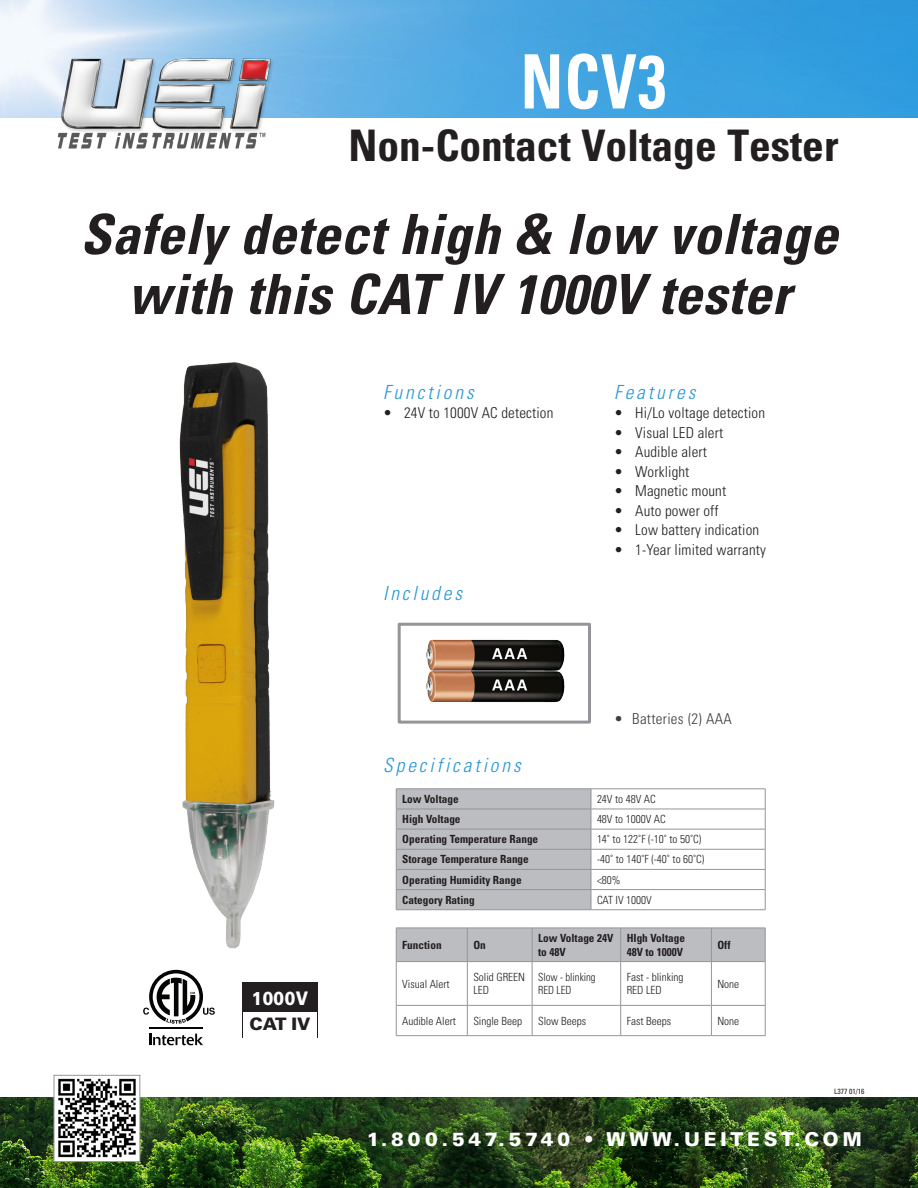
<style>
.page{position:relative;width:918px;height:1188px;background:#fff}
.page>*{position:absolute;margin:0;border:0;box-sizing:border-box;transform-origin:0 0}
.t1{font:700 condensed 75px "Univers LT Std";color:#fff;scale:.85 1}
.t2{font:italic 700 condensed 55.5px/60px "Univers LT Std";letter-spacing:.01em;color:#231f20;text-align:center}
.t3{font:700 condensed 43.5px "Univers LT Std";color:#231f20}
.t4{font:italic 300 condensed 19.5px "Univers LT Std";letter-spacing:.15em;color:#2896d5}
.t5{font:900 19.2px "Univers LT Std";letter-spacing:.2em;color:#fff}
.t6{font:900 18.75px "Univers LT Std";letter-spacing:.01em;color:#fff;scale:.85 1}
.t7{font:900 17.25px "Univers LT Std";color:#231f20}
.t8{font:300 condensed 15px "Univers LT Std";letter-spacing:.01em;color:#231f20}
.Body_Copy{font:300 condensed 15px "Univers LT Std";letter-spacing:.02em;color:#3e3e3f}
.t9{font:300 condensed 11.25px/13.5px "Univers LT Std";color:#231f20}
.t10{font:700 condensed 11.25px/13.5px "Univers LT Std";color:#231f20}
.t11{font:300 condensed 11.25px/13.5px "Univers LT Std";color:#231f20;scale:.95 1}
.t12{font:condensed 7.5px "Univers LT Std";color:#231f20}
</style>
<div class="page">
<img style="left:0;top:1097px;width:918px;height:91px">
<img style="left:179px;top:362px;width:96px;height:587px">
<img style="left:0;top:0;width:918px;height:118px">
<img style="left:36px;top:50px;width:261px;height:99px">
<hr style="left:591px;top:789px;width:174px;height:1px;background:#939598">
<hr style="left:591px;top:809px;width:174px;height:1px;background:#939598">
<hr style="left:591px;top:829px;width:174px;height:1px;background:#939598">
<hr style="left:591px;top:849px;width:174px;height:1px;background:#939598">
<hr style="left:591px;top:869px;width:174px;height:1px;background:#939598">
<hr style="left:591px;top:889px;width:174px;height:1px;background:#939598">
<svg style="left:396px;top:789px;width:196px;height:120px;background:#b9babd"></svg>
<svg style="left:765px;top:789px;width:1px;height:121px"></svg>
<hr style="left:396px;top:909px;width:195px;height:1px;background:#939598">
<hr style="left:591px;top:909px;width:174px;height:1px;background:#939598">
<div style="left:397px;top:929px;width:368px;height:32px;background:#bcbdc0"></div>
<hr style="left:396px;top:928px;width:71px;height:1px;background:#939598">
<hr style="left:396px;top:928px;width:1px;height:33px;background:#939598">
<hr style="left:467px;top:928px;width:65px;height:1px;background:#939598">
<hr style="left:467px;top:928px;width:1px;height:33px;background:#939598">
<hr style="left:532px;top:928px;width:89px;height:1px;background:#939598">
<hr style="left:532px;top:928px;width:1px;height:33px;background:#939598">
<hr style="left:621px;top:928px;width:90px;height:1px;background:#939598">
<hr style="left:620px;top:928px;width:1px;height:33px;background:#939598">
<hr style="left:711px;top:928px;width:54px;height:1px;background:#939598">
<hr style="left:711px;top:928px;width:1px;height:33px;background:#939598">
<hr style="left:765px;top:928px;width:1px;height:33px;background:#939598">
<hr style="left:396px;top:961px;width:71px;height:1px;background:#939598">
<hr style="left:396px;top:962px;width:1px;height:43px;background:#939598">
<hr style="left:467px;top:961px;width:65px;height:1px;background:#939598">
<hr style="left:467px;top:962px;width:1px;height:43px;background:#939598">
<hr style="left:532px;top:961px;width:89px;height:1px;background:#939598">
<hr style="left:532px;top:962px;width:1px;height:43px;background:#939598">
<hr style="left:621px;top:961px;width:90px;height:1px;background:#939598">
<hr style="left:620px;top:962px;width:1px;height:43px;background:#939598">
<hr style="left:711px;top:961px;width:54px;height:1px;background:#939598">
<hr style="left:711px;top:962px;width:1px;height:43px;background:#939598">
<hr style="left:765px;top:962px;width:1px;height:43px;background:#939598">
<hr style="left:396px;top:1005px;width:71px;height:1px;background:#939598">
<svg style="left:396px;top:1006px;width:1px;height:29px"></svg>
<hr style="left:467px;top:1005px;width:65px;height:1px;background:#939598">
<svg style="left:467px;top:1006px;width:1px;height:29px"></svg>
<hr style="left:532px;top:1005px;width:89px;height:1px;background:#939598">
<svg style="left:532px;top:1006px;width:1px;height:29px"></svg>
<hr style="left:621px;top:1005px;width:90px;height:1px;background:#939598">
<svg style="left:620px;top:1006px;width:1px;height:29px"></svg>
<hr style="left:711px;top:1005px;width:54px;height:1px;background:#939598">
<svg style="left:711px;top:1006px;width:1px;height:29px"></svg>
<svg style="left:765px;top:1006px;width:1px;height:29px"></svg>
<hr style="left:396px;top:1035px;width:71px;height:1px;background:#939598">
<hr style="left:467px;top:1035px;width:65px;height:1px;background:#939598">
<hr style="left:532px;top:1035px;width:89px;height:1px;background:#939598">
<hr style="left:621px;top:1035px;width:90px;height:1px;background:#939598">
<hr style="left:711px;top:1035px;width:54px;height:1px;background:#939598">
<img style="left:426px;top:639px;width:139px;height:64px">
<div style="left:398px;top:623px;width:193px;height:101px;border:3px solid #939598"></div>
<svg style="left:149px;top:1034px;width:54px;height:11px"></svg>
<hr style="left:149px;top:1028px;width:54px;height:1px;background:#050504">
<svg style="left:143px;top:970px;width:72px;height:54px"></svg>
<div style="left:242px;top:982px;width:76px;height:56px;background:#231f20"></div>
<div style="left:243px;top:1012px;width:74px;height:25px;background:#fff"></div>
<img style="left:56px;top:1078px;width:82px;height:82px">
<div style="left:54px;top:1075px;width:86px;height:87px;border:1px solid #939598"></div>
<p class="t1" style="left:521px;top:36px;width:173px">NCV3</p>
<p class="t3" style="left:348px;top:119px;width:492px">Non-Contact Voltage Tester</p>
<p class="t2" style="left:80px;top:205px;width:759px">Safely detect high &amp; low voltage with this CAT IV 1000V tester</p>
<p class="t6" style="left:252px;top:986px;width:68px">1000V</p>
<p class="t7" style="left:250px;top:1013px;width:63px">CAT IV</p>
<p class="t4" style="left:383px;top:380px;width:92px">Functions</p>
<p class="t8" style="left:383px;top:404px;width:172px">• 24V to 1000V AC detection</p>
<p class="t4" style="left:383px;top:582px;width:80px">Includes</p>
<p class="t4" style="left:383px;top:754px;width:139px">Specifications</p>
<p class="t4" style="left:614px;top:380px;width:83px">Features</p>
<p class="t8" style="left:614px;top:404px;width:152px">• Hi/Lo voltage detection</p>
<p class="t8" style="left:614px;top:423px;width:111px">• Visual LED alert</p>
<p class="t8" style="left:614px;top:443px;width:94px">• Audible alert</p>
<p class="t8" style="left:614px;top:462px;width:77px">• Worklight</p>
<p class="t8" style="left:614px;top:482px;width:114px">• Magnetic mount</p>
<p class="t8" style="left:614px;top:501px;width:106px">• Auto power off</p>
<p class="t8" style="left:614px;top:521px;width:146px">• Low battery indication</p>
<p class="t8" style="left:614px;top:540px;width:153px">• 1-Year limited warranty</p>
<p class="Body_Copy" style="left:614px;top:709px;width:119px">• Batteries (2) AAA</p>
<p class="t10" style="left:402px;top:792px;width:58px">Low Voltage</p>
<p class="t9" style="left:597px;top:792px;width:60px">24V to 48V AC</p>
<p class="t10" style="left:402px;top:812px;width:60px">High Voltage</p>
<p class="t9" style="left:597px;top:812px;width:70px">48V to 1000V AC</p>
<p class="t10" style="left:402px;top:832px;width:138px">Operating Temperature Range</p>
<p class="t9" style="left:597px;top:833px;width:106px">14˚ to 122˚F (-10˚ to 50˚C)</p>
<p class="t10" style="left:402px;top:853px;width:128px">Storage Temperature Range</p>
<p class="t9" style="left:597px;top:853px;width:109px">-40˚ to 140˚F (-40˚ to 60˚C)</p>
<p class="t10" style="left:402px;top:873px;width:121px">Operating Humidity Range</p>
<p class="t9" style="left:597px;top:873px;width:25px">&lt;80%</p>
<p class="t10" style="left:402px;top:893px;width:74px">Category Rating</p>
<p class="t9" style="left:597px;top:893px;width:56px">CAT IV 1000V</p>
<p class="t10" style="left:402px;top:938px;width:41px">Function</p>
<p class="t10" style="left:473px;top:938px;width:14px">On</p>
<p class="t10" style="left:538px;top:931px;width:77px">Low Voltage 24V to 48V</p>
<p class="t10" style="left:627px;top:931px;width:60px">HIgh Voltage<br>48V to 1000V</p>
<p class="t10" style="left:717px;top:938px;width:15px">Off</p>
<p class="t9" style="left:402px;top:977px;width:49px">Visual Alert</p>
<p class="t9" style="left:473px;top:970px;width:53px">Solid GREEN<br>LED</p>
<p class="t11" style="left:538px;top:970px;width:62px">Slow - blinking<br>RED LED</p>
<p class="t9" style="left:627px;top:970px;width:58px">Fast - blinking<br>RED LED</p>
<p class="t9" style="left:717px;top:977px;width:23px">None</p>
<p class="t9" style="left:402px;top:1014px;width:55px">Audible Alert</p>
<p class="t9" style="left:473px;top:1014px;width:50px">Single Beep</p>
<p class="t9" style="left:538px;top:1014px;width:50px">Slow Beeps</p>
<p class="t9" style="left:627px;top:1014px;width:46px">Fast Beeps</p>
<p class="t9" style="left:717px;top:1014px;width:23px">None</p>
<p class="t12" style="left:834px;top:1087px;width:32px">L377 01/16</p>
<p class="t5" style="left:367px;top:1127px;width:497px">1.800.547.5740 • WWW.UEITEST.COM</p>
</div>
